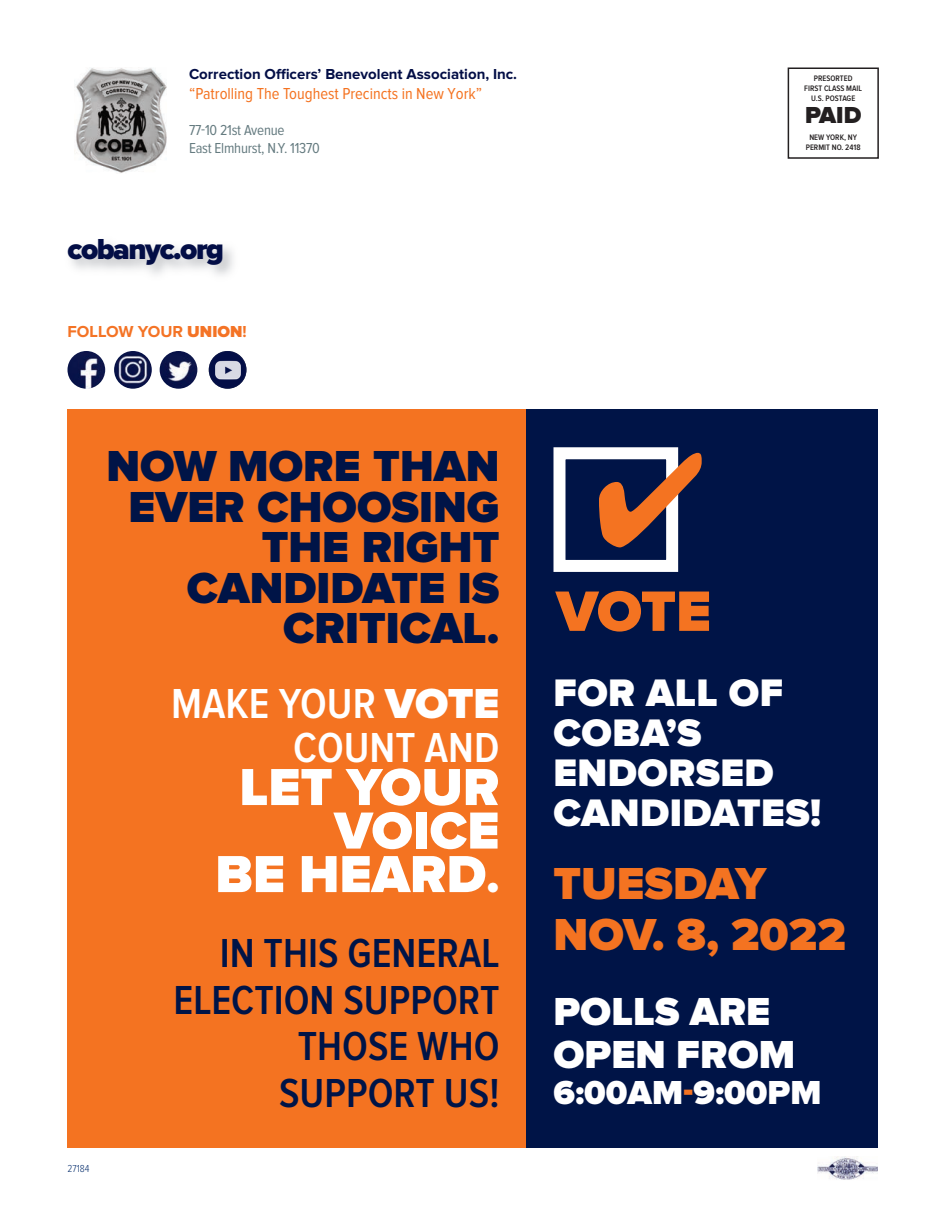
<style>
.page{position:relative;width:945px;height:1215px;background:#fff}
.page>*{position:absolute;margin:0;border:0;box-sizing:border-box;transform-origin:0 0}
.t1{font:900 58.95px "Proxima Nova";color:#f47321}
.t2{font:900 54px/43.5px "Proxima Nova";color:#fff;text-align:right}
.t3{font:900 46.5px/50.7px "Proxima Nova";color:#f47321}
.t4{font:900 45px/40.5px "Proxima Nova";color:#001447;text-align:right}
.t5{font:600 43.5px/43.5px "Proxima Nova Cond";color:#fff;text-align:right}
.t6{font:600 42px/46.5px "Proxima Nova Cond";color:#001447;text-align:right}
.t7{font:900 40.5px/43.5px "Proxima Nova";color:#fff}
.t8{font:900 39.75px/39.8px "Proxima Nova";letter-spacing:.01em;color:#fff}
.t9{font:900 34.5px "Proxima Nova";color:#fff}
.t10{font:900 30px "Proxima Nova";letter-spacing:-.05em;color:#030e46}
.t11{font:900 24px "Proxima Nova";color:#231f20}
.t12{font:16.5px "Proxima Nova Cond";color:#f47321}
.t13{font:700 16.5px "Proxima Nova";color:#f47325}
.t14{font:700 15px "Proxima Nova";color:#030e46}
.t15{font:15px/18px "Proxima Nova Cond";letter-spacing:-.015em;color:#657b80}
.t16{font:300 10.5px "Proxima Nova Cond";color:#0b3270}
.t17{font:600 8.25px/9.9px "Proxima Nova Cond";color:#231f20;text-align:center}
.s1{font-weight:900}
.s2{font-family:"Proxima Nova";font-weight:900}
.s3{font-size:46.5px}
.s4{color:#f47321}
</style>
<div class="page">
<div style="left:68px;top:409px;width:458px;height:739px;background:#f47321"></div>
<div style="left:526px;top:409px;width:352px;height:739px;background:#001447"></div>
<div style="left:788px;top:68px;width:91px;height:91px;border:2px solid #231f20"></div>
<img style="left:75px;top:68px;width:92px;height:105px">
<img style="left:818px;top:1156px;width:59px;height:24px">
<div style="left:554px;top:447px;width:124px;height:125px;border:12px solid #fff"></div>
<img style="left:68px;top:351px;width:37px;height:38px;border-radius:50%">
<img style="left:114px;top:351px;width:38px;height:38px;border-radius:50%">
<img style="left:160px;top:351px;width:37px;height:38px;border-radius:50%">
<img style="left:209px;top:351px;width:37px;height:38px;border-radius:50%">
<svg style="left:599px;top:453px;width:80px;height:94px"></svg>
<h3 class="t14" style="left:189px;top:69px;width:330px">Correction Officers’ Benevolent Association, Inc.</h3>
<h3 class="t12" style="left:189px;top:88px;width:295px">“Patrolling The Toughest Precincts in New York”</h3>
<h3 class="t15" style="left:189px;top:123px;width:132px">77-10 21st Avenue<br>East Elmhurst, N.Y. 11370</h3>
<h3 class="t10" style="left:67px;top:239px;width:158px">COBANYC.ORG</h3>
<h3 class="t13" style="left:67px;top:326px;width:181px">FOLLOW YOUR <span class="s1">UNION</span>!</h3>
<p class="t17" style="left:804px;top:74px;width:59px">PRESORTED<br>FIRST CLASS MAIL<br>U.S. POSTAGE</p>
<h3 class="t11" style="left:805px;top:107px;width:58px">PAID</h3>
<p class="t17" style="left:806px;top:133px;width:56px">NEW YORK, NY<br>PERMIT NO. 2418</p>
<h3 class="t4" style="left:106px;top:450px;width:395px">NOW MORE THAN<br>EVER CHOOSING<br>THE RIGHT<br>CANDIDATE IS<br>CRITICAL.</h3>
<h3 class="t5" style="left:171px;top:686px;width:330px">MAKE YOUR <span class="s2">VOTE<br></span>COUNT AND</h3>
<h2 class="t2" style="left:215px;top:770px;width:286px">LET YOUR<br>VOICE<br>BE HEARD<span class="s3">.</span></h2>
<h3 class="t6" style="left:174px;top:934px;width:327px">IN THIS GENERAL<br>ELECTION SUPPORT<br>THOSE WHO<br>SUPPORT US!</h3>
<p class="t16" style="left:68px;top:1165px;width:23px">27184</p>
<h1 class="t1" style="left:556px;top:592px;width:156px">VOTE</h1>
<h3 class="t8" style="left:553px;top:677px;width:269px">FOR ALL OF<br>COBA’S<br>ENDORSED<br>CANDIDATES!</h3>
<h3 class="t3" style="left:554px;top:863px;width:294px">TUESDAY<br>NOV. 8, 2022</h3>
<h3 class="t7" style="left:554px;top:993px;width:243px">POLLS ARE<br>OPEN FROM</h3>
<h3 class="t9" style="left:554px;top:1081px;width:269px">6:00AM<span class="s4">-</span>9:00PM</h3>
</div>
